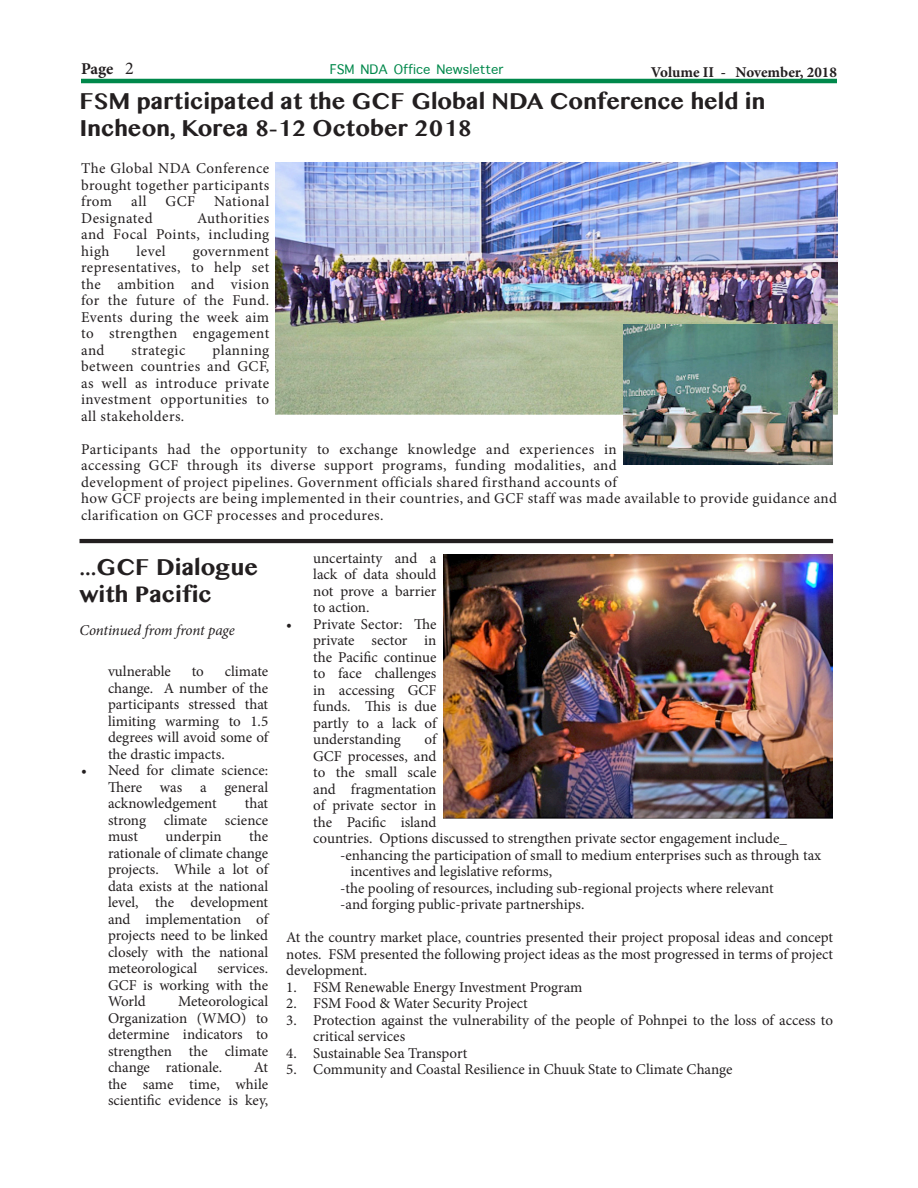
<style>
.page{position:relative;width:918px;height:1188px;background:#fff}
.page>*{position:absolute;margin:0;border:0;box-sizing:border-box;transform-origin:0 0}
.PUC_Headline{font:700 22.5px/27px "Oriya MN";color:#231f20}
.t1{font:18px "Apple Symbols";color:#00884b}
.t2{font:700 16.5px "Minion Pro";color:#231f20}
.PUC_Body_Paragraph{font:15px/16.5px "Minion Pro";letter-spacing:.005em;color:#231f20;text-align:justify}
.PUC_Body_Paragraph-2{font:15px/16.5px "Minion Pro";letter-spacing:.03em;color:#231f20}
.t3{font:700 15px "Minion Pro";letter-spacing:-.005em;color:#231f20}
.PUC_Body_Paragraph-3{font:italic 15px "Minion Pro";letter-spacing:-.01em;color:#231f20}
.PUC_Body_Paragraph-4{font:15px "Minion Pro";letter-spacing:.025em;color:#231f20}
.s1{font-weight:400;font-size:18px}
</style>
<div class="page">
<hr style="left:81px;top:79px;width:756px;height:4px;background:#00884b">
<img style="left:276px;top:162px;width:561px;height:252px">
<img style="left:443px;top:555px;width:389px;height:264px">
<img style="left:624px;top:325px;width:208px;height:140px">
<hr style="left:80px;top:539px;width:753px;height:4px;background:#231f20">
<p class="t2" style="left:81px;top:57px;width:54px">Page <span class="s1">2</span></p>
<p class="t1" style="left:463px;top:56px;width:30px">▲● ▼▼</p>
<p class="t3" style="left:651px;top:61px;width:188px">Volume II - November, 2018</p>
<p class="PUC_Headline" style="left:80px;top:88px;width:687px">FSM participated at the GCF Global NDA Conference held in<br>Incheon, Korea 8-12 October 2018</p>
<p class="PUC_Body_Paragraph" style="left:81px;top:160px;width:190px">The Global NDA Conference brought together participants from</p>
<p class="PUC_Body_Paragraph" style="left:131px;top:193px;width:17px">all</p>
<p class="PUC_Body_Paragraph" style="left:166px;top:193px;width:31px">GCF</p>
<p class="PUC_Body_Paragraph-4" style="left:214px;top:191px;width:56px">National</p>
<p class="PUC_Body_Paragraph-2" style="left:81px;top:210px;width:73px">Designated</p>
<p class="PUC_Body_Paragraph" style="left:81px;top:210px;width:190px;text-indent:116px">Authorities and Focal Points, including high</p>
<p class="PUC_Body_Paragraph" style="left:137px;top:243px;width:31px">level</p>
<p class="PUC_Body_Paragraph" style="left:81px;top:243px;width:190px;text-indent:112px">government representatives, to help set the ambition and vision for the future of the Fund.<br>Events during the week aim to strengthen engagement and</p>
<p class="PUC_Body_Paragraph" style="left:81px;top:342px;width:190px;text-indent:131px">planning between countries and GCF, as well as introduce private investment opportunities to all stakeholders.</p>
<p class="PUC_Body_Paragraph-2" style="left:81px;top:441px;width:758px">Participants had the opportunity to exchange knowledge and experiences in<br>accessing GCF through its diverse support programs, funding modalities, and<br>development of project pipelines. Government officials shared firsthand accounts of<br>how GCF projects are being implemented in their countries, and GCF staff was made available to provide guidance and clarification on GCF processes and procedures.</p>
<p class="PUC_Body_Paragraph-2" style="left:132px;top:342px;width:55px">strategic</p>
<p class="PUC_Headline" style="left:80px;top:554px;width:180px">...GCF Dialogue with Pacific</p>
<p class="PUC_Body_Paragraph-3" style="left:80px;top:620px;width:157px">Continued from front page</p>
<p class="PUC_Body_Paragraph" style="left:108px;top:663px;width:162px;text-indent:117px">climate change. A number of the participants stressed that limiting warming to 1.5 degrees will avoid some of the drastic impacts.</p>
<p class="PUC_Body_Paragraph" style="left:108px;top:762px;width:162px;text-indent:-27px">• Need for climate science:<br>There was a general acknowledgement</p>
<p class="PUC_Body_Paragraph" style="left:108px;top:663px;width:65px">vulnerable</p>
<p class="PUC_Body_Paragraph" style="left:192px;top:663px;width:14px">to</p>
<p class="PUC_Body_Paragraph" style="left:108px;top:795px;width:162px;text-indent:137px">that strong climate science must</p>
<p class="PUC_Body_Paragraph" style="left:108px;top:828px;width:162px;text-indent:141px">the rationale of climate change projects. While a lot of data exists at the national level, the development and implementation of projects need to be linked closely with the national meteorological</p>
<p class="PUC_Body_Paragraph" style="left:166px;top:828px;width:58px">underpin</p>
<p class="PUC_Body_Paragraph" style="left:108px;top:960px;width:162px;text-indent:110px">services.<br>GCF is working with the World</p>
<p class="PUC_Body_Paragraph" style="left:108px;top:993px;width:162px;text-indent:70px">Meteorological Organization (WMO) to determine indicators to strengthen the climate change rationale.</p>
<p class="PUC_Body_Paragraph" style="left:108px;top:1059px;width:162px;text-indent:146px">At the same time, while scientific evidence is key,</p>
<p class="PUC_Body_Paragraph" style="left:313px;top:550px;width:125px">uncertainty and a lack of data should not prove a barrier to action.</p>
<p class="PUC_Body_Paragraph" style="left:313px;top:616px;width:125px;text-indent:-27px">• Private Sector: The private sector in the Pacific continue to face challenges in accessing GCF funds. This is due partly to a lack of understanding</p>
<p class="PUC_Body_Paragraph" style="left:313px;top:731px;width:475px;text-align:left;text-indent:111px">of<br>GCF processes, and<br>to the small scale<br>and fragmentation<br>of private sector in<br>the Pacific island<br>countries. Options discussed to strengthen private sector engagement include_</p>
<p class="PUC_Body_Paragraph" style="left:350px;top:847px;width:472px;text-indent:-10px">-enhancing the participation of small to medium enterprises such as through tax incentives and legislative reforms,</p>
<p class="PUC_Body_Paragraph" style="left:340px;top:880px;width:435px">-the pooling of resources, including sub-regional projects where relevant</p>
<p class="PUC_Body_Paragraph" style="left:340px;top:896px;width:246px">-and forging public-private partnerships.</p>
<p class="PUC_Body_Paragraph" style="left:286px;top:929px;width:548px">At the country market place, countries presented their project proposal ideas and concept notes. FSM presented the following project ideas as the most progressed in terms of project development.</p>
<p class="PUC_Body_Paragraph" style="left:286px;top:979px;width:298px">1. FSM Renewable Energy Investment Program</p>
<p class="PUC_Body_Paragraph" style="left:286px;top:995px;width:243px">2. FSM Food &amp; Water Security Project</p>
<p class="PUC_Body_Paragraph" style="left:313px;top:1012px;width:521px;text-indent:-27px">3. Protection against the vulnerability of the people of Pohnpei to the loss of access to critical services</p>
<p class="PUC_Body_Paragraph" style="left:286px;top:1045px;width:183px">4. Sustainable Sea Transport</p>
<p class="PUC_Body_Paragraph" style="left:286px;top:1061px;width:448px">5. Community and Coastal Resilience in Chuuk State to Climate Change</p>
</div>
